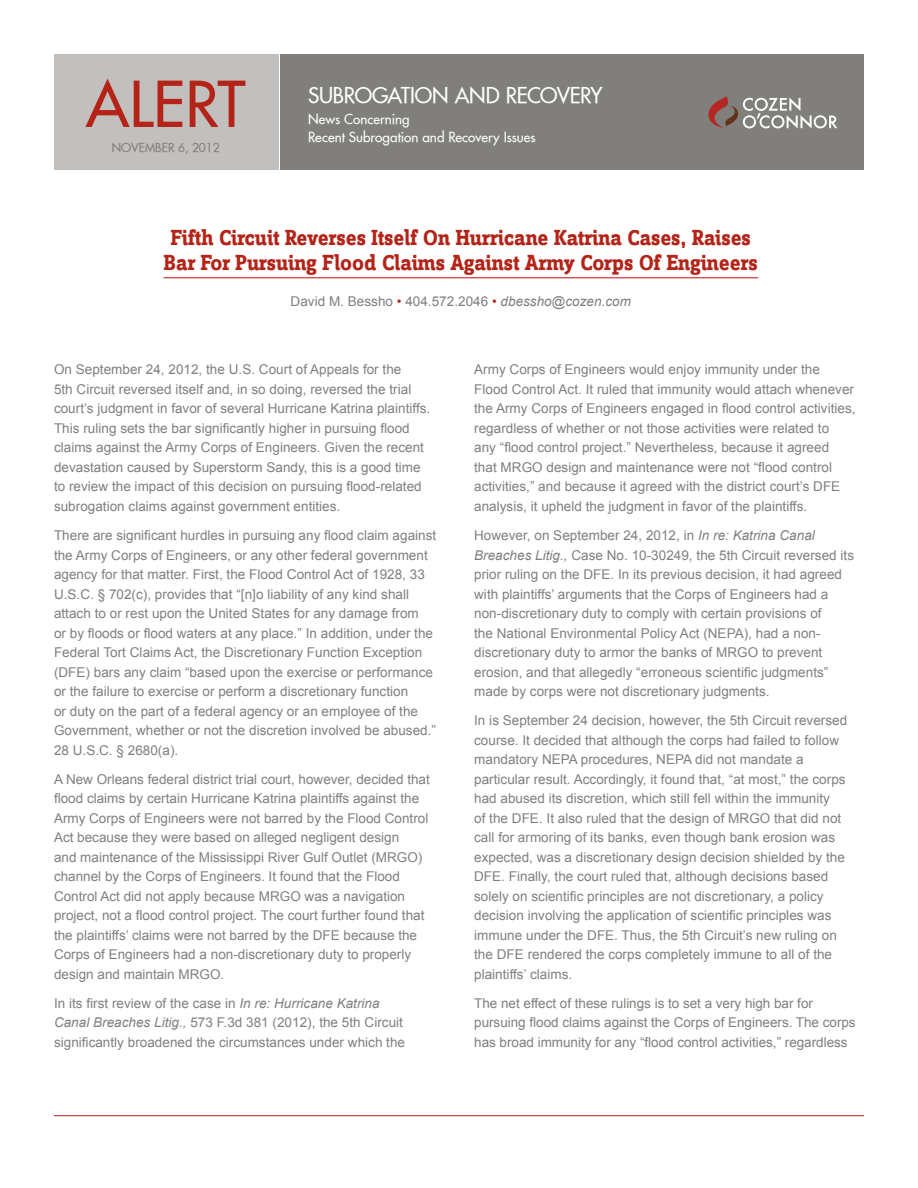
<style>
.page{position:relative;width:918px;height:1188px;background:#fff}
.page>*{position:absolute;margin:0;border:0;box-sizing:border-box;transform-origin:0 0}
.BODY_COPY{font:61.5px "Futura";color:#b42317}
.t1{font:700 22.5px/25.5px "Zine Slab Display Offc";color:#b42317;text-align:center}
.t2{font:21px "Futura";letter-spacing:-.02em;color:#fff}
.BODY_COPY-2{font:13.5px/19.5px "Arial";color:#817f7c}
.t3{font:13.5px "Futura";color:#fff}
.BODY_COPY-3{font:12px "Futura";color:#817f7c}
.s1{color:#b42317}
.s2{font-style:italic}
</style>
<div class="page">
<div style="left:54px;top:55px;width:224px;height:115px;background:#c2c0bf"></div>
<div style="left:281px;top:55px;width:583px;height:115px;background:#817f7c"></div>
<hr style="left:54px;top:1115px;width:810px;height:1px;background:#b42317">
<hr style="left:164px;top:277px;width:594px;height:1px;background:#d2232a">
<svg style="left:708px;top:96px;width:129px;height:33px"></svg>
<p class="BODY_COPY" style="left:86px;top:64px;width:161px">ALERT</p>
<p class="BODY_COPY-3" style="left:112px;top:139px;width:110px">November 6, 2012</p>
<p class="t2" style="left:308px;top:82px;width:296px">SUBROGATION AND RECOVERY</p>
<p class="t3" style="left:308px;top:110px;width:103px">News Concerning</p>
<p class="t3" style="left:308px;top:128px;width:229px">Recent Subrogation and Recovery Issues</p>
<p class="t1" style="left:164px;top:226px;width:595px">Fifth Circuit Reverses Itself On Hurricane Katrina Cases, Raises<br>Bar For Pursuing Flood Claims Against Army Corps Of Engineers</p>
<p class="BODY_COPY-2" style="left:291px;top:292px;width:342px">David M. Bessho <span class="s1">•</span> 404.572.2046 <span class="s1">•</span> <span class="s2">dbessho@cozen.com</span></p>
<p class="BODY_COPY-2" style="left:54px;top:360px;width:378px">On September 24, 2012, the U.S. Court of Appeals for the<br>5th Circuit reversed itself and, in so doing, reversed the trial court’s judgment in favor of several Hurricane Katrina plaintiffs.<br>This ruling sets the bar significantly higher in pursuing flood claims against the Army Corps of Engineers. Given the recent devastation caused by Superstorm Sandy, this is a good time to review the impact of this decision on pursuing flood-related subrogation claims against government entities.</p>
<p class="BODY_COPY-2" style="left:54px;top:526px;width:384px">There are significant hurdles in pursuing any flood claim against the Army Corps of Engineers, or any other federal government agency for that matter. First, the Flood Control Act of 1928, 33<br>U.S.C. § 702(c), provides that “[n]o liability of any kind shall attach to or rest upon the United States for any damage from<br>or by floods or flood waters at any place.” In addition, under the Federal Tort Claims Act, the Discretionary Function Exception (DFE) bars any claim “based upon the exercise or performance or the failure to exercise or perform a discretionary function<br>or duty on the part of a federal agency or an employee of the Government, whether or not the discretion involved be abused.” 28 U.S.C. § 2680(a).</p>
<p class="BODY_COPY-2" style="left:54px;top:769px;width:377px">A New Orleans federal district trial court, however, decided that flood claims by certain Hurricane Katrina plaintiffs against the Army Corps of Engineers were not barred by the Flood Control Act because they were based on alleged negligent design<br>and maintenance of the Mississippi River Gulf Outlet (MRGO) channel by the Corps of Engineers. It found that the Flood Control Act did not apply because MRGO was a navigation project, not a flood control project. The court further found that the plaintiffs’ claims were not barred by the DFE because the Corps of Engineers had a non-discretionary duty to properly design and maintain MRGO.</p>
<p class="BODY_COPY-2" style="left:54px;top:994px;width:353px">In its first review of the case in <span class="s2">In re: Hurricane Katrina<br>Canal Breaches Litig.,</span> 573 F.3d 381 (2012), the 5th Circuit significantly broadened the circumstances under which the</p>
<p class="BODY_COPY-2" style="left:474px;top:360px;width:383px">Army Corps of Engineers would enjoy immunity under the Flood Control Act. It ruled that immunity would attach whenever the Army Corps of Engineers engaged in flood control activities, regardless of whether or not those activities were related to<br>any “flood control project.” Nevertheless, because it agreed<br>that MRGO design and maintenance were not “flood control activities,” and because it agreed with the district court’s DFE analysis, it upheld the judgment in favor of the plaintiffs.</p>
<p class="BODY_COPY-2" style="left:474px;top:526px;width:381px">However, on September 24, 2012, in <span class="s2">In re: Katrina Canal Breaches Litig.,</span> Case No. 10-30249, the 5th Circuit reversed its prior ruling on the DFE. In its previous decision, it had agreed with plaintiffs’ arguments that the Corps of Engineers had a non-discretionary duty to comply with certain provisions of<br>the National Environmental Policy Act (NEPA), had a non&shy;discretionary duty to armor the banks of MRGO to prevent erosion, and that allegedly “erroneous scientific judgments” made by corps were not discretionary judgments.</p>
<p class="BODY_COPY-2" style="left:474px;top:711px;width:375px">In is September 24 decision, however, the 5th Circuit reversed course. It decided that although the corps had failed to follow mandatory NEPA procedures, NEPA did not mandate a particular result. Accordingly, it found that, “at most,” the corps had abused its discretion, which still fell within the immunity<br>of the DFE. It also ruled that the design of MRGO that did not call for armoring of its banks, even though bank erosion was expected, was a discretionary design decision shielded by the DFE. Finally, the court ruled that, although decisions based solely on scientific principles are not discretionary, a policy decision involving the application of scientific principles was immune under the DFE. Thus, the 5th Circuit’s new ruling on the DFE rendered the corps completely immune to all of the plaintiffs’ claims.</p>
<p class="BODY_COPY-2" style="left:474px;top:994px;width:383px">The net effect of these rulings is to set a very high bar for pursuing flood claims against the Corps of Engineers. The corps has broad immunity for any “flood control activities,” regardless</p>
</div>
